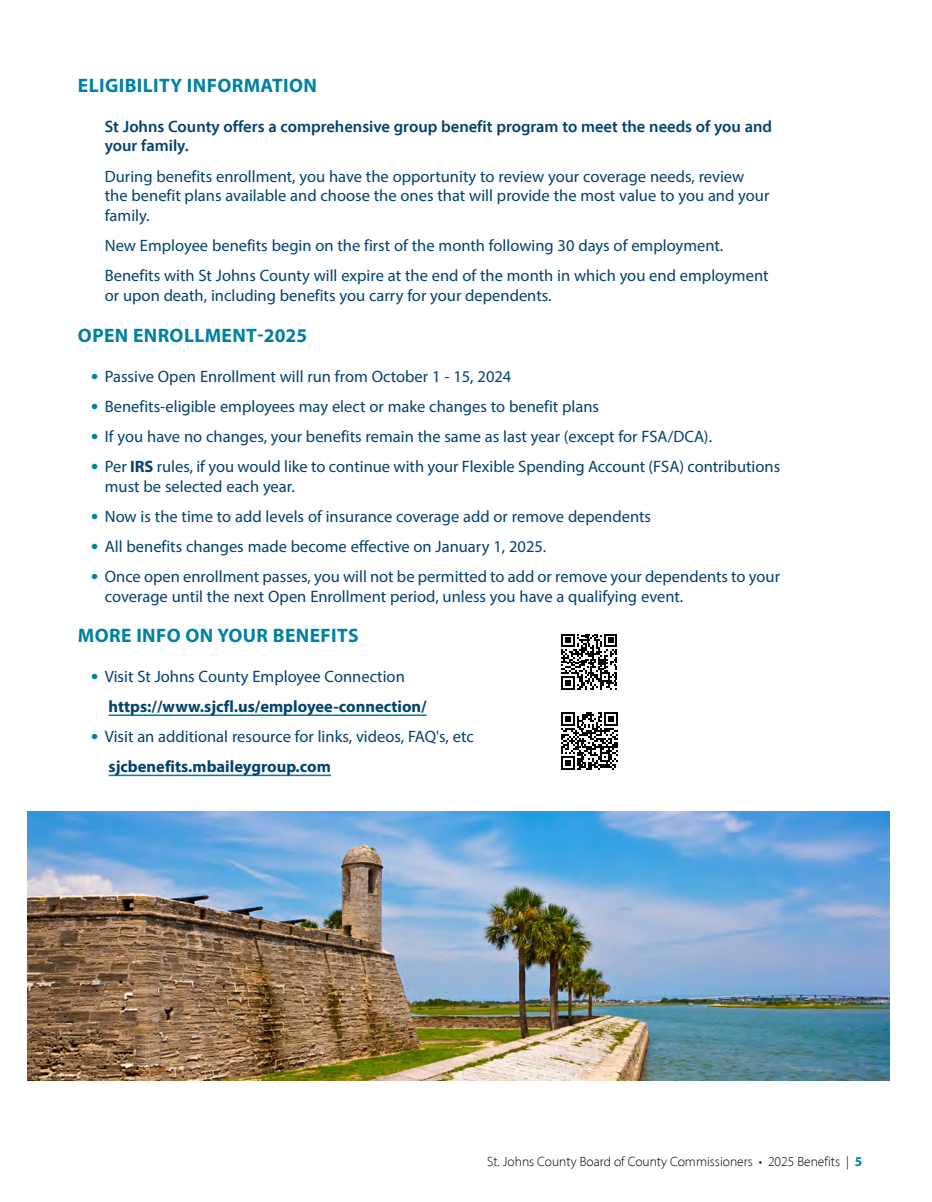
<style>
.page{position:relative;width:932px;height:1202px;background:#fff}
.page>*{position:absolute;margin:0;border:0;box-sizing:border-box;transform-origin:0 0}
.t1{font:700 19.5px "Myriad Pro";letter-spacing:.02em;color:#0081a3}
.t2{font:16.5px/19.8px "Myriad Pro";color:#00426e}
.t3{font:600 16.5px/19.8px "Myriad Pro";color:#00426e}
.t4{font:700 16.5px/30px "Myriad Pro";color:#00426e}
.t5{font:300 13.5px "Myriad Pro";color:#000}
.s1{font-weight:700;font-size:21px;color:#fff}
.s2{font-weight:700;font-size:21px;color:#0081a3}
.s3{font-weight:700}
.s4{font-size:21px;color:#0081a3}
.s5{font-weight:400}
.s6{font-weight:700;color:#0081a3}
</style>
<div class="page">
<hr style="left:109px;top:714px;width:318px;height:2px;background:#0081a3">
<hr style="left:109px;top:774px;width:222px;height:2px;background:#0081a3">
<svg style="left:561px;top:712px;width:57px;height:58px"></svg>
<svg style="left:561px;top:634px;width:56px;height:55px"></svg>
<img style="left:27px;top:811px;width:862px;height:269px">
<p class="t1" style="left:78px;top:72px;width:240px">ELIGIBILITY INFORMATION</p>
<p class="t3" style="left:105px;top:116px;width:669px;text-indent:-13px"><span class="s1">•</span> St Johns County offers a comprehensive group benefit program to meet the needs of you and your family.</p>
<p class="t2" style="left:105px;top:166px;width:666px;text-indent:-13px"><span class="s1">•</span> During benefits enrollment, you have the opportunity to review your coverage needs, review the benefit plans available and choose the ones that will provide the most value to you and your family.</p>
<p class="t2" style="left:91px;top:235px;width:633px"><span class="s1">•</span> New Employee benefits begin on the first of the month following 30 days of employment.</p>
<p class="t2" style="left:105px;top:266px;width:665px;text-indent:-13px"><span class="s1">•</span> Benefits with St Johns County will expire at the end of the month in which you end employment or upon death, including benefits you carry for your dependents.</p>
<p class="t1" style="left:78px;top:322px;width:231px">OPEN ENROLLMENT-2025</p>
<p class="t2" style="left:91px;top:366px;width:421px"><span class="s2">•</span> Passive Open Enrollment will run from October 1 - 15, 2024</p>
<p class="t2" style="left:91px;top:396px;width:509px"><span class="s2">•</span> Benefits-eligible employees may elect or make changes to benefit plans</p>
<p class="t2" style="left:91px;top:426px;width:622px"><span class="s2">•</span> If you have no changes, your benefits remain the same as last year (except for FSA/DCA).</p>
<p class="t2" style="left:105px;top:456px;width:677px;text-indent:-13px"><span class="s2">•</span> Per <span class="s3">IRS</span> rules, if you would like to continue with your Flexible Spending Account (FSA) contributions must be selected each year.</p>
<p class="t2" style="left:91px;top:506px;width:561px"><span class="s2">•</span> Now is the time to add levels of insurance coverage add or remove dependents</p>
<p class="t2" style="left:91px;top:536px;width:456px"><span class="s2">•</span> All benefits changes made become effective on January 1, 2025.</p>
<p class="t2" style="left:105px;top:566px;width:676px;text-indent:-13px"><span class="s2">•</span> Once open enrollment passes, you will not be permitted to add or remove your dependents to your coverage until the next Open Enrollment period, unless you have a qualifying event.</p>
<p class="t1" style="left:78px;top:623px;width:282px">MORE INFO ON YOUR BENEFITS</p>
<p class="t4" style="left:109px;top:661px;width:320px;text-indent:-17px"><span class="s4">•</span> <span class="s5">Visit St Johns County Employee Connection </span>https://www.sjcfl.us/employee-connection/</p>
<p class="t2" style="left:109px;top:721px;width:367px;line-height:30px;text-indent:-17px"><span class="s2">•</span> Visit an additional resource for links, videos, FAQ's, etc <span class="s3">sjcbenefits.mbaileygroup.com</span></p>
<p class="t5" style="left:487px;top:1153px;width:376px">St. Johns County Board of County Commissioners • 2025 Benefits | <span class="s6">5</span></p>
</div>
